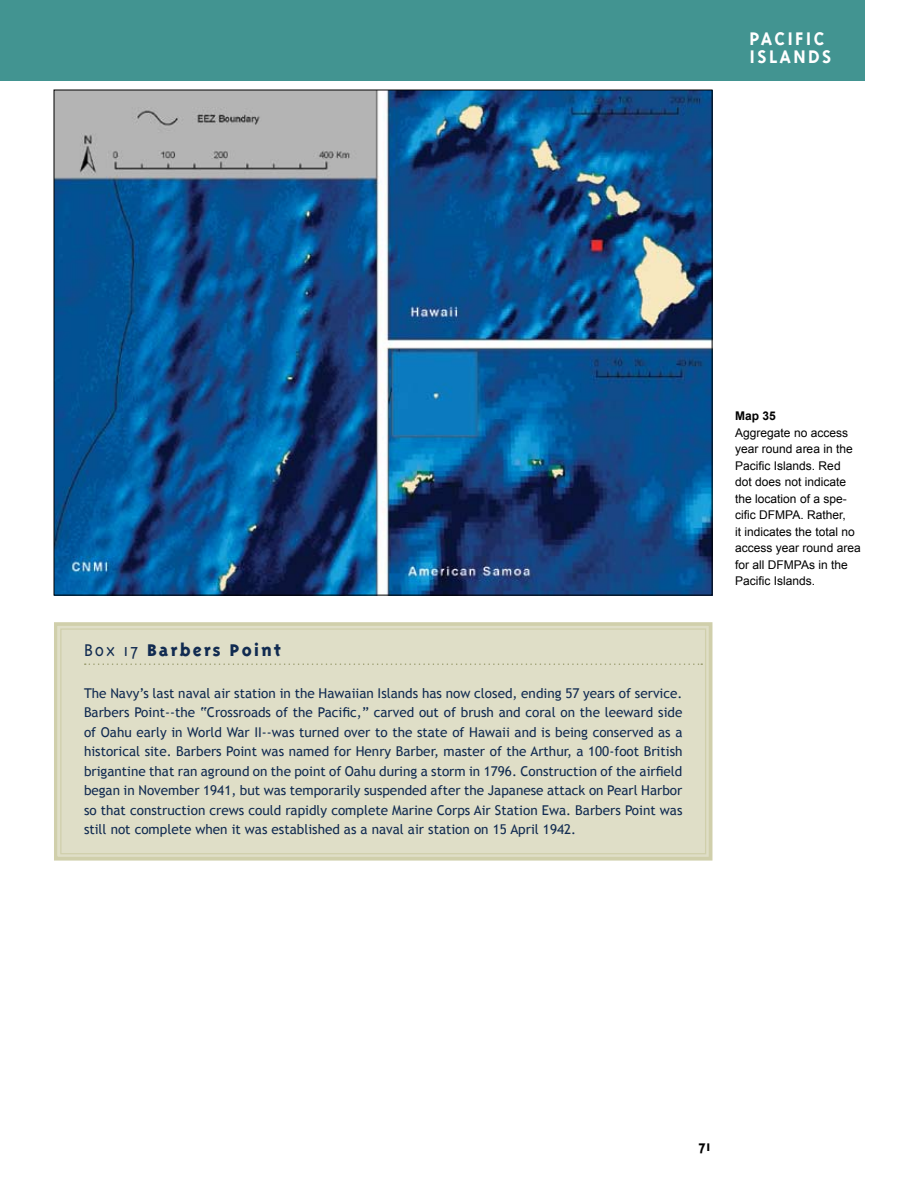
<style>
.page{position:relative;width:918px;height:1188px;background:#fff}
.page>*{position:absolute;margin:0;border:0;box-sizing:border-box;transform-origin:0 0}
.t1{font:700 21px/18px "Triplex";letter-spacing:.11em;color:#fff}
.t2{font:800 19.5px "Triplex";letter-spacing:.1em;color:#112b51}
.t3{font:700 16.5px "Triplex";color:#000}
.t4{font:13.5px/19.5px "Trebuchet MS";color:#112b51;text-align:justify}
.t5{font:12px/16.5px "Arial";color:#000}
.t6{font:700 12px "Arial";color:#000}
.s1{font-weight:300}
</style>
<div class="page">
<img style="left:56px;top:92px;width:654px;height:502px">
<div style="left:54px;top:622px;width:659px;height:239px;background:#dfdec7"></div>
<div style="left:60px;top:628px;width:646px;height:226px;border:1px solid #d0cfab"></div>
<div style="left:0;top:0;width:865px;height:81px;background:#429491"></div>
<h1 class="t1" style="left:750px;top:29px;width:83px">PACIFIC<br>ISLANDS</h1>
<h2 class="t2" style="left:84px;top:639px;width:199px"><span class="s1">Box 17</span> Barbers Point</h2>
<p class="t4" style="left:84px;top:684px;width:600px">The Navy’s last naval air station in the Hawaiian Islands has now closed, ending 57 years of service.<br>Barbers Point--the “Crossroads of the Pacific,” carved out of brush and coral on the leeward side of Oahu early in World War II--was turned over to the state of Hawaii and is being conserved as a historical site. Barbers Point was named for Henry Barber, master of the Arthur, a 100-foot British brigantine that ran aground on the point of Oahu during a storm in 1796. Construction of the airfield began in November 1941, but was temporarily suspended after the Japanese attack on Pearl Harbor so that construction crews could rapidly complete Marine Corps Air Station Ewa. Barbers Point was still not complete when it was established as a naval air station on 15 April 1942.</p>
<p class="t6" style="left:735px;top:410px;width:42px">Map 35</p>
<p class="t5" style="left:735px;top:425px;width:127px">Aggregate no access year round area in the<br>Pacific Islands. Red<br>dot does not indicate the location of a spe&shy;cific DFMPA. Rather,<br>it indicates the total no access year round area for all DFMPAs in the<br>Pacific Islands.</p>
<p class="t3" style="left:698px;top:1137px;width:14px">71</p>
</div>
